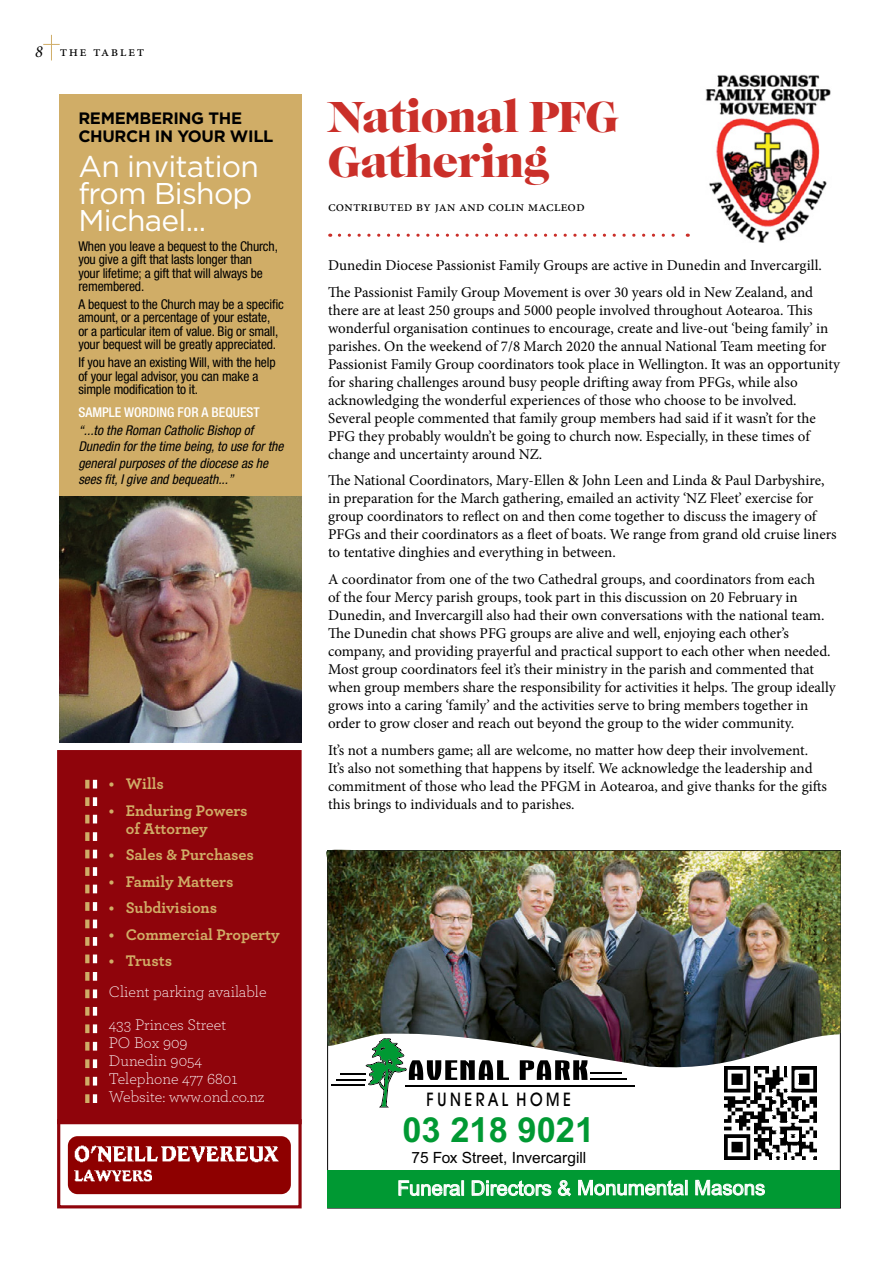
<style>
.page{position:relative;width:893px;height:1263px;background:#fff}
.page>*{position:absolute;margin:0;border:0;box-sizing:border-box;transform-origin:0 0}
.t1{font:45px/45px "Caslon Gra D";letter-spacing:-.01em;color:#ca2f29}
.t2{font:700 34.5px "Arial";color:#093}
.t3{font:30px/27px "Gotham";letter-spacing:-.025em;color:#fff}
.t4{font:condensed 28.8px "Aurora BT";letter-spacing:.01em;color:#000;scale:2.23 1}
.t5{font:20.25px "Arial";color:#fff}
.t6{font:500 18.75px "Avant Garde IT Cby BT";letter-spacing:.225em;color:#000;scale:.85 1}
.t7{font:700 16.5px/18px "Gotham";letter-spacing:-.02em;color:#000}
.t8{font:700 16.2px/18px "Archer";color:#d0ad67}
.t9{font:300 16.2px/18px "Archer";color:#fff}
.t10{font:15.45px "Arial";color:#000}
.t11{font:15px/18px "Minion Pro";letter-spacing:-.005em;color:#000}
.t12{font:15px "Minion Exp";color:#000}
.t13{font:15px "Minion Exp";letter-spacing:.1em;color:#000}
.t14{font:condensed 13.5px/13.5px "Helvetica Neue";letter-spacing:-.01em;color:#000}
.t15{font:italic condensed 13.5px/16.2px "Helvetica Neue";color:#000}
.t16{font:500 condensed 13.5px "Helvetica Neue";color:#fff}
</style>
<div class="page">
<div style="left:60px;top:94px;width:242px;height:648px;background:#d0ad67"></div>
<img style="left:60px;top:496px;width:242px;height:246px">
<div style="left:57px;top:750px;width:245px;height:374px;background:#8f040b;border:3px solid #8f040b"></div>
<div style="left:57px;top:1119px;width:245px;height:89px;border:3px solid #8f040b"></div>
<div style="left:68px;top:1136px;width:223px;height:58px;background:#8e0000;border-radius:10px"></div>
<img style="left:74px;top:1145px;width:88px;height:18px">
<img style="left:162px;top:1146px;width:117px;height:17px">
<img style="left:74px;top:1169px;width:78px;height:13px">
<svg style="left:85px;top:780px;width:12px;height:323px"></svg>
<img style="left:705px;top:74px;width:126px;height:169px">
<svg style="left:339px;top:234px;width:349px;height:3px"></svg>
<img style="left:326px;top:850px;width:514px;height:222px">
<hr style="left:405px;top:1085px;width:229px;height:2px;background:#000">
<hr style="left:331px;top:1085px;width:34px;height:1px;background:#000">
<hr style="left:590px;top:1078px;width:37px;height:2px;background:#000">
<hr style="left:590px;top:1072px;width:32px;height:2px;background:#000">
<svg style="left:336px;top:1038px;width:71px;height:69px"></svg>
<img style="left:724px;top:1066px;width:93px;height:93px">
<div style="left:328px;top:1171px;width:512px;height:37px;background:#093"></div>
<svg style="left:43px;top:35px;width:17px;height:25px"></svg>
<p class="t13" style="left:60px;top:46px;width:86px">the tablet</p>
<p class="t7" style="left:78px;top:109px;width:197px">REMEMBERING THE<br>CHURCH IN YOUR WILL</p>
<h3 class="t3" style="left:78px;top:152px;width:182px">An invitation from Bishop<br>Michael...</h3>
<p class="t14" style="left:78px;top:239px;width:201px">When you leave a bequest to the Church, you give a gift that lasts longer than<br>your lifetime; a gift that will always be remembered.</p>
<p class="t14" style="left:78px;top:297px;width:207px">A bequest to the Church may be a specific amount, or a percentage of your estate,<br>or a particular item of value. Big or small, your bequest will be greatly appreciated.</p>
<p class="t14" style="left:78px;top:356px;width:199px">If you have an existing Will, with the help of your legal advisor, you can make a simple modification to it.</p>
<p class="t16" style="left:78px;top:404px;width:183px">SAMPLE WORDING FOR A BEQUEST</p>
<p class="t15" style="left:78px;top:422px;width:207px">“...to the Roman Catholic Bishop of Dunedin for the time being, to use for the general purposes of the diocese as he sees fit, I give and bequeath...”</p>
<p class="t8" style="left:109px;top:774px;width:57px">• Wills</p>
<p class="t8" style="left:126px;top:800px;width:123px;text-indent:-17px">• Enduring Powers of Attorney</p>
<p class="t8" style="left:109px;top:845px;width:147px">• Sales &amp; Purchases</p>
<p class="t8" style="left:109px;top:871px;width:126px">• Family Matters</p>
<p class="t8" style="left:109px;top:898px;width:110px">• Subdivisions</p>
<p class="t8" style="left:109px;top:924px;width:172px">• Commercial Property</p>
<p class="t8" style="left:109px;top:951px;width:65px">• Trusts</p>
<p class="t9" style="left:109px;top:974px;width:159px;line-height:33.3px">Client parking available<br>433 Princes Street</p>
<p class="t9" style="left:109px;top:1033px;width:157px">PO Box 909<br>Dunedin 9054<br>Telephone 477 6801<br>Website: www.ond.co.nz</p>
<h1 class="t1" style="left:328px;top:95px;width:292px">National PFG<br>Gathering</h1>
<p class="t12" style="left:328px;top:201px;width:258px">contributed by jan and colin macleod</p>
<p class="t11" style="left:328px;top:252px;width:495px;line-height:26.5px">Dunedin Diocese Passionist Family Groups are active in Dunedin and Invercargill.<br>The Passionist Family Group Movement is over 30 years old in New Zealand, and</p>
<p class="t11" style="left:328px;top:301px;width:513px">there are at least 250 groups and 5000 people involved throughout Aotearoa. This wonderful organisation continues to encourage, create and live-out ‘being family’ in parishes. On the weekend of 7/8 March 2020 the annual National Team meeting for Passionist Family Group coordinators took place in Wellington. It was an opportunity for sharing challenges around busy people drifting away from PFGs, while also acknowledging the wonderful experiences of those who choose to be involved.<br>Several people commented that family group members had said if it wasn’t for the PFG they probably wouldn’t be going to church now. Especially, in these times of change and uncertainty around NZ.</p>
<p class="t11" style="left:328px;top:472px;width:510px">The National Coordinators, Mary-Ellen &amp; John Leen and Linda &amp; Paul Darbyshire, in preparation for the March gathering, emailed an activity ‘NZ Fleet’ exercise for group coordinators to reflect on and then come together to discuss the imagery of PFGs and their coordinators as a fleet of boats. We range from grand old cruise liners to tentative dinghies and everything in between.</p>
<p class="t11" style="left:328px;top:570px;width:509px">A coordinator from one of the two Cathedral groups, and coordinators from each<br>of the four Mercy parish groups, took part in this discussion on 20 February in Dunedin, and Invercargill also had their own conversations with the national team.<br>The Dunedin chat shows PFG groups are alive and well, enjoying each other’s company, and providing prayerful and practical support to each other when needed.<br>Most group coordinators feel it’s their ministry in the parish and commented that when group members share the responsibility for activities it helps. The group ideally grows into a caring ‘family’ and the activities serve to bring members together in order to grow closer and reach out beyond the group to the wider community.</p>
<p class="t11" style="left:328px;top:741px;width:500px">It’s not a numbers game; all are welcome, no matter how deep their involvement.<br>It’s also not something that happens by itself. We acknowledge the leadership and commitment of those who lead the PFGM in Aotearoa, and give thanks for the gifts this brings to individuals and to parishes.</p>
<h3 class="t4" style="left:407px;top:1055px;width:83px">AVENAL PARK</h3>
<p class="t6" style="left:426px;top:1088px;width:172px">FUNERAL HOME</p>
<h2 class="t2" style="left:402px;top:1105px;width:193px">03 218 9021</h2>
<h3 class="t5" style="left:397px;top:1174px;width:369px">Funeral Directors &amp; Monumental Masons</h3>
<p class="t10" style="left:411px;top:1147px;width:176px">75 Fox Street, Invercargill</p>
</div>
